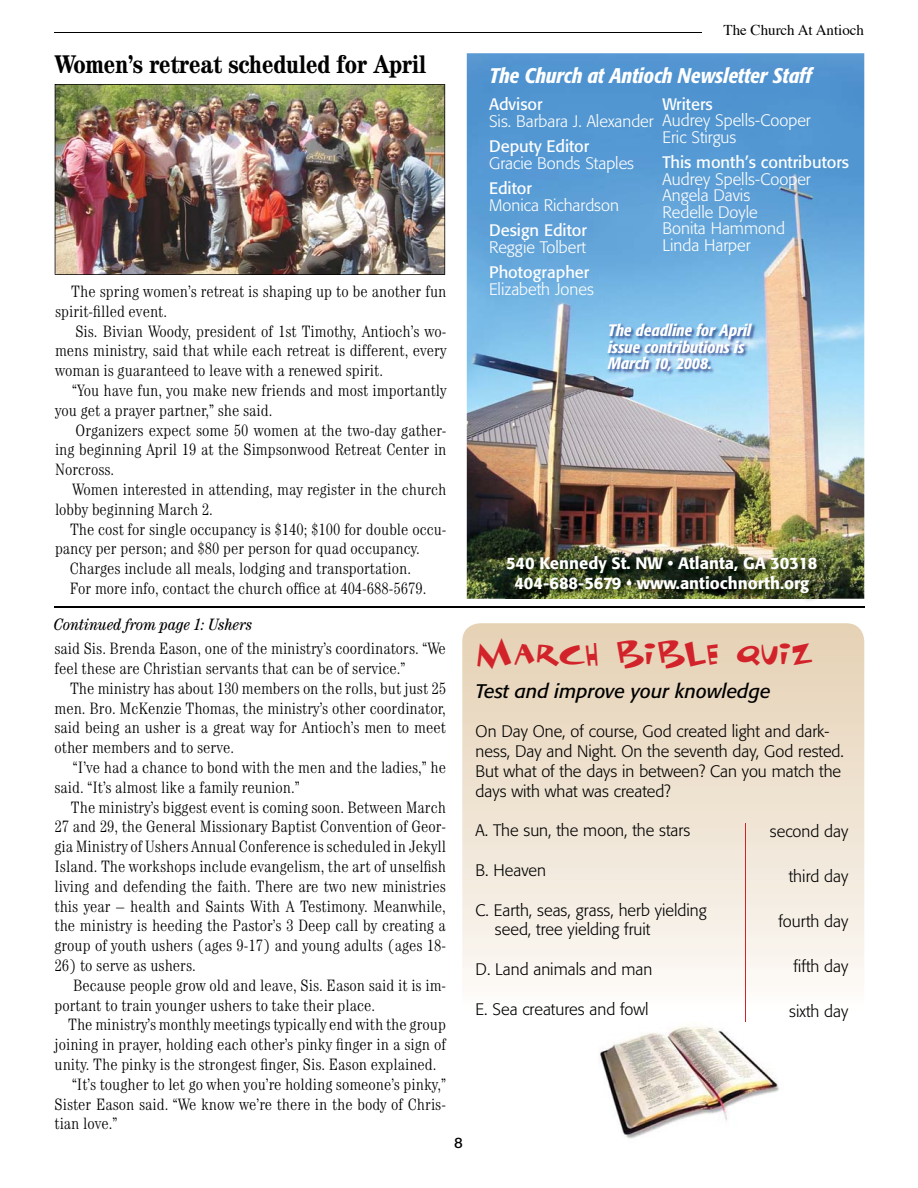
<style>
.page{position:relative;width:918px;height:1188px;background:#fff}
.page>*{position:absolute;margin:0;border:0;box-sizing:border-box;transform-origin:0 0}
.t1{font:28.5px "Funhouse";letter-spacing:-.075em;color:#d2232a}
.t2{font:700 condensed 25.65px "Century";color:#000}
.t3{font:italic 500 condensed 21px "Formata";color:#fff}
.t4{font:italic 19.5px "Formata";color:#000}
.t5{font:300 condensed 16.5px/19.8px "Century";color:#000}
.t6{font:300 16.5px/19.8px "Formata";color:#000}
.t7{font:300 16.5px/16.5px "Formata";color:#fff}
.t8{font:16.5px "Formata";color:#fff}
.t9{font:500 16.5px/19.8px "Formata";color:#fff;text-align:center}
.t10{font:italic 500 condensed 16.5px/16.5px "Formata";color:#fff}
.t11{font:italic condensed 16.5px "Century";color:#000}
.t12{font:15px "Times";color:#000}
.t13{font:15px "Formata";color:#000}
</style>
<div class="page">
<div style="left:462px;top:623px;width:402px;height:392px;background:linear-gradient(to bottom,#e4d0b3,#fdfbf9);border-radius:18px"></div>
<hr style="left:745px;top:823px;width:1px;height:202px;background:#d2232a">
<img style="left:599px;top:1023px;width:180px;height:116px">
<img style="left:467px;top:53px;width:397px;height:546px">
<img style="left:506px;top:555px;width:319px;height:46px">
<hr style="left:54px;top:33px;width:648px;height:1px;background:#000">
<hr style="left:54px;top:606px;width:810px;height:2px;background:#000">
<img style="left:55px;top:84px;width:390px;height:191px">
<img style="left:607px;top:322px;width:150px;height:54px">
<h2 class="t2" style="left:55px;top:56px;width:373px">Women’s retreat scheduled for April</h2>
<p class="t5" style="left:55px;top:283px;width:393px;text-indent:16px">The spring women’s retreat is shaping up to be another fun spirit-filled event.</p>
<p class="t5" style="left:55px;top:322px;width:393px;text-align:justify;text-indent:20px">Sis. Bivian Woody, president of 1st Timothy, Antioch’s wo&shy;mens ministry, said that while each retreat is different, every woman is guaranteed to leave with a renewed spirit.</p>
<p class="t5" style="left:55px;top:382px;width:393px;text-indent:17px">“You have fun, you make new friends and most importantly you get a prayer partner,” she said.</p>
<p class="t5" style="left:55px;top:421px;width:393px;text-align:justify;text-indent:21px">Organizers expect some 50 women at the two-day gather&shy;ing beginning April 19 at the Simpsonwood Retreat Center in Norcross.</p>
<p class="t5" style="left:55px;top:481px;width:393px;text-indent:17px">Women interested in attending, may register in the church lobby beginning March 2.</p>
<p class="t5" style="left:70px;top:520px;width:378px">The cost for single occupancy is $140; $100 for double occu-</p>
<p class="t5" style="left:55px;top:540px;width:366px">pancy per person; and $80 per person for quad occupancy.</p>
<p class="t5" style="left:70px;top:560px;width:343px">Charges include all meals, lodging and transportation.</p>
<p class="t5" style="left:70px;top:580px;width:358px">For more info, contact the church office at 404-688-5679.</p>
<p class="t11" style="left:54px;top:619px;width:200px">Continued from page 1: Ushers</p>
<p class="t5" style="left:54px;top:640px;width:393px">said Sis. Brenda Eason, one of the ministry’s coordinators. “We feel these are Christian servants that can be of service.”</p>
<p class="t5" style="left:54px;top:680px;width:393px;text-align:justify;text-indent:16px">The ministry has about 130 members on the rolls, but just 25 men. Bro. McKenzie Thomas, the ministry’s other coordinator, said being an usher is a great way for Antioch’s men to meet other members and to serve.</p>
<p class="t5" style="left:54px;top:759px;width:393px;text-indent:18px">“I’ve had a chance to bond with the men and the ladies,” he said. “It’s almost like a family reunion.”</p>
<p class="t5" style="left:54px;top:798px;width:393px;text-align:justify;text-indent:16px">The ministry’s biggest event is coming soon. Between March 27 and 29, the General Missionary Baptist Convention of Geor&shy;gia Ministry of Ushers Annual Conference is scheduled in Jekyll Island. The workshops include evangelism, the art of unselfish living and defending the faith. There are two new ministries this year – health and Saints With A Testimony. Meanwhile, the ministry is heeding the Pastor’s 3 Deep call by creating a group of youth ushers (ages 9-17) and young adults (ages 18-</p>
<p class="t5" style="left:54px;top:957px;width:143px">26) to serve as ushers.</p>
<p class="t5" style="left:73px;top:977px;width:375px">Because people grow old and leave, Sis. Eason said it is im-</p>
<p class="t5" style="left:54px;top:996px;width:322px">portant to train younger ushers to take their place.</p>
<p class="t5" style="left:68px;top:1016px;width:379px">The ministry’s monthly meetings typically end with the group</p>
<p class="t5" style="left:54px;top:1036px;width:393px">joining in prayer, holding each other’s pinky finger in a sign of</p>
<p class="t5" style="left:54px;top:1056px;width:384px">unity. The pinky is the strongest finger, Sis. Eason explained.</p>
<p class="t5" style="left:72px;top:1076px;width:375px">“It’s tougher to let go when you’re holding someone’s pinky,”</p>
<p class="t5" style="left:54px;top:1095px;width:393px">Sister Eason said. “We know we’re there in the body of Chris-</p>
<p class="t5" style="left:54px;top:1115px;width:64px">tian love.”</p>
<p class="t13" style="left:454px;top:1136px;width:10px">8</p>
<p class="t12" style="left:724px;top:24px;width:142px">The Church At Antioch</p>
<p class="t3" style="left:489px;top:67px;width:324px">The Church at Antioch Newsletter Staff</p>
<p class="t8" style="left:489px;top:97px;width:55px">Advisor</p>
<p class="t7" style="left:489px;top:114px;width:166px">Sis. Barbara J. Alexander</p>
<p class="t8" style="left:489px;top:139px;width:102px">Deputy Editor</p>
<p class="t7" style="left:489px;top:156px;width:147px">Gracie Bonds Staples</p>
<p class="t8" style="left:489px;top:181px;width:44px">Editor</p>
<p class="t7" style="left:489px;top:198px;width:131px">Monica Richardson</p>
<p class="t8" style="left:489px;top:223px;width:99px">Design Editor</p>
<p class="t7" style="left:489px;top:240px;width:98px">Reggie Tolbert</p>
<p class="t8" style="left:489px;top:265px;width:102px">Photographer</p>
<p class="t7" style="left:489px;top:282px;width:106px">Elizabeth Jones</p>
<p class="t8" style="left:663px;top:97px;width:52px">Writers</p>
<p class="t7" style="left:663px;top:113px;width:150px">Audrey Spells-Cooper<br>Eric Stirgus</p>
<p class="t8" style="left:663px;top:155px;width:188px">This month’s contributors</p>
<p class="t7" style="left:663px;top:172px;width:150px">Audrey Spells-Cooper<br>Angela Davis<br>Redelle Doyle<br>Bonita Hammond<br>Linda Harper</p>
<p class="t10" style="left:608px;top:324px;width:145px">The deadline for April issue contributions is<br>March 10, 2008.</p>
<p class="t9" style="left:506px;top:554px;width:313px">540 Kennedy St. NW • Atlanta, GA 30318<br>404-688-5679 • www.antiochnorth.org</p>
<h1 class="t1" style="left:476px;top:637px;width:340px">MARCH BIBLE QUIZ</h1>
<p class="t4" style="left:476px;top:682px;width:296px">Test and improve your knowledge</p>
<p class="t6" style="left:476px;top:723px;width:370px">On Day One, of course, God created light and dark&shy;ness, Day and Night. On the seventh day, God rested.<br>But what of the days in between? Can you match the days with what was created?</p>
<p class="t6" style="left:476px;top:822px;width:216px">A. The sun, the moon, the stars</p>
<p class="t6" style="left:476px;top:861px;width:72px">B. Heaven</p>
<p class="t6" style="left:495px;top:901px;width:213px;text-indent:-19px">C. Earth, seas, grass, herb yielding seed, tree yielding fruit</p>
<p class="t6" style="left:476px;top:960px;width:178px">D. Land animals and man</p>
<p class="t6" style="left:476px;top:1000px;width:174px">E. Sea creatures and fowl</p>
<p class="t6" style="left:770px;top:822px;width:80px">second day</p>
<p class="t6" style="left:789px;top:867px;width:61px">third day</p>
<p class="t6" style="left:779px;top:912px;width:71px">fourth day</p>
<p class="t6" style="left:794px;top:957px;width:56px">fifth day</p>
<p class="t6" style="left:789px;top:1002px;width:61px">sixth day</p>
</div>
